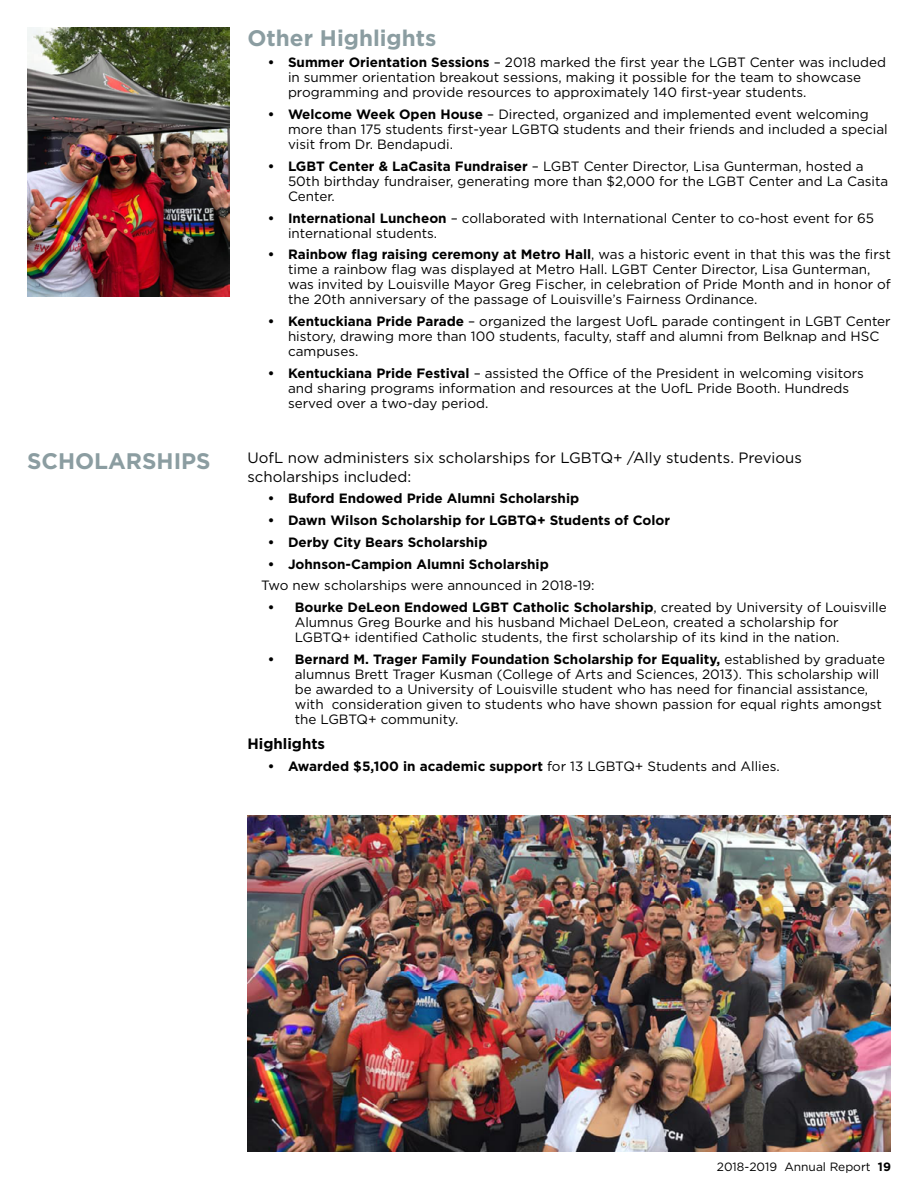
<style>
.page{position:relative;width:918px;height:1188px;background:#fff}
.page>*{position:absolute;margin:0;border:0;box-sizing:border-box;transform-origin:0 0}
.Heading_1{font:700 22.5px "Gotham HTF";color:#8b9da1}
.body{font:15px/18.8px "Gotham HTF";color:#000}
.body-2{font:700 15px "Gotham HTF";color:#000}
.bullet{font:13.5px/15px "Gotham HTF";color:#000}
.t1{font:700 13.5px "Gotham HTF";color:#000}
.body-3{font:12px "Gotham HTF";color:#000}
.s1{font-weight:700}
.s2{font-weight:400}
</style>
<div class="page">
<img style="left:248px;top:815px;width:643px;height:337px">
<img style="left:27px;top:27px;width:203px;height:270px">
<p class="Heading_1" style="left:248px;top:25px;width:190px">Other Highlights</p>
<p class="bullet" style="left:288px;top:55px;width:600px;text-indent:-20px"><span class="s1">• Summer Orientation Sessions</span> – 2018 marked the first year the LGBT Center was included in summer orientation breakout sessions, making it possible for the team to showcase programming and provide resources to approximately 140 first-year students.</p>
<p class="bullet" style="left:288px;top:107px;width:601px;text-indent:-20px"><span class="s1">• Welcome Week Open House</span> – Directed, organized and implemented event welcoming more than 175 students first-year LGBTQ students and their friends and included a special visit from Dr. Bendapudi.</p>
<p class="bullet" style="left:288px;top:158px;width:602px;text-indent:-20px"><span class="s1">• LGBT Center &amp; LaCasita Fundraiser</span> – LGBT Center Director, Lisa Gunterman, hosted a<br>50th birthday fundraiser, generating more than $2,000 for the LGBT Center and La Casita<br>Center.</p>
<p class="bullet" style="left:288px;top:210px;width:588px;text-indent:-20px"><span class="s1">• International Luncheon</span> – collaborated with International Center to co-host event for 65 international students.</p>
<p class="bullet" style="left:288px;top:247px;width:605px;text-indent:-20px"><span class="s1">• Rainbow flag raising ceremony at Metro Hall</span>, was a historic event in that this was the first time a rainbow flag was displayed at Metro Hall. LGBT Center Director, Lisa Gunterman, was invited by Louisville Mayor Greg Fischer, in celebration of Pride Month and in honor of the 20th anniversary of the passage of Louisville’s Fairness Ordinance.</p>
<p class="bullet" style="left:288px;top:314px;width:604px;text-indent:-20px"><span class="s1">• Kentuckiana Pride Parade</span> – organized the largest UofL parade contingent in LGBT Center history, drawing more than 100 students, faculty, staff and alumni from Belknap and HSC campuses.</p>
<p class="bullet" style="left:288px;top:365px;width:578px;text-indent:-20px"><span class="s1">• Kentuckiana Pride Festival</span> – assisted the Office of the President in welcoming visitors and sharing programs information and resources at the UofL Pride Booth. Hundreds served over a two-day period.</p>
<p class="Heading_1" style="left:27px;top:448px;width:185px">SCHOLARSHIPS</p>
<p class="body" style="left:248px;top:448px;width:556px">UofL now administers six scholarships for LGBTQ+ /Ally students. Previous scholarships included:</p>
<p class="t1" style="left:268px;top:491px;width:313px">• Buford Endowed Pride Alumni Scholarship</p>
<p class="t1" style="left:268px;top:512px;width:404px">• Dawn Wilson Scholarship for LGBTQ+ Students of Color</p>
<p class="t1" style="left:268px;top:534px;width:221px">• Derby City Bears Scholarship</p>
<p class="t1" style="left:268px;top:556px;width:283px">• Johnson-Campion Alumni Scholarship</p>
<p class="bullet" style="left:261px;top:578px;width:335px">Two new scholarships were announced in 2018-19:</p>
<p class="bullet" style="left:295px;top:600px;width:594px;text-indent:-27px"><span class="s1">• Bourke DeLeon Endowed LGBT Catholic Scholarship</span>, created by University of Louisville<br>Alumnus Greg Bourke and his husband Michael DeLeon, created a scholarship for<br>LGBTQ+ identified Catholic students, the first scholarship of its kind in the nation.</p>
<p class="bullet" style="left:295px;top:651px;width:592px;text-indent:-27px"><span class="s1">• Bernard M. Trager Family Foundation Scholarship for Equality,</span> established by graduate alumnus Brett Trager Kusman (College of Arts and Sciences, 2013). This scholarship will be awarded to a University of Louisville student who has need for financial assistance, with consideration given to students who have shown passion for equal rights amongst the LGBTQ+ community.</p>
<p class="body-2" style="left:248px;top:735px;width:79px">Highlights</p>
<p class="t1" style="left:268px;top:758px;width:514px">• Awarded $5,100 in academic support <span class="s2">for 13 LGBTQ+ Students and Allies.</span></p>
<p class="body-3" style="left:717px;top:1160px;width:176px">2018-2019 Annual Report <span class="s1">19</span></p>
</div>
